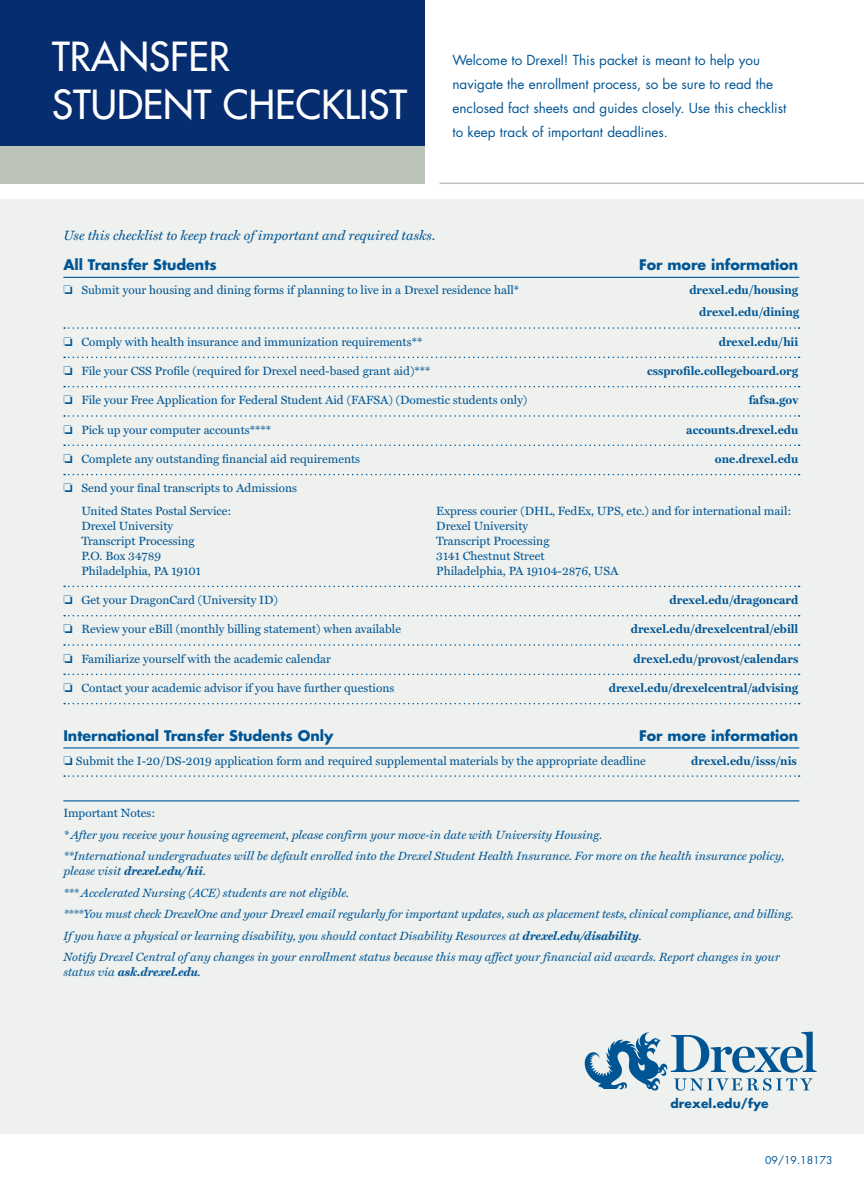
<style>
.page{position:relative;width:864px;height:1188px;background:#fff}
.page>*{position:absolute;margin:0;border:0;box-sizing:border-box;transform-origin:0 0}
.t1{font:500 39px/48px "Futura Std";color:#fff}
.subhead{font:700 14.25px "Futura Std";color:#005595}
._04_Text-1st_Paragra{font:13.5px/24px "Futura Std";color:#005595}
.notes{font:italic 13.5px "Miller Text";color:#005595}
.t2{font:700 12.15px "Futura Std";letter-spacing:.01em;color:#005595}
.notes-2{font:12px/15px "Miller Text";color:#005595}
.notes-3{font:italic 12px/15px "Miller Text";color:#005595}
.t3{font:700 12px "Miller Text";color:#005595}
.Copy{font:10.5px "Futura Std";color:#005595}
.s1{font-weight:700}
</style>
<div class="page">
<div style="left:0;top:200px;width:864px;height:934px;background:#eef1ee"></div>
<svg style="left:585px;top:1032px;width:232px;height:59px"></svg>
<div style="left:0;top:0;width:425px;height:146px;background:#072d71"></div>
<div style="left:0;top:146px;width:425px;height:38px;background:#bbc3b9"></div>
<hr style="left:440px;top:183px;width:424px;height:1px;background:#bbc3b9">
<hr style="left:63px;top:277px;width:736px;height:1px;background:#005595">
<svg style="left:64px;top:327px;width:736px;height:2px"></svg>
<svg style="left:64px;top:357px;width:736px;height:1px"></svg>
<svg style="left:64px;top:386px;width:736px;height:1px"></svg>
<svg style="left:64px;top:415px;width:736px;height:2px"></svg>
<svg style="left:64px;top:445px;width:736px;height:1px"></svg>
<svg style="left:64px;top:474px;width:736px;height:1px"></svg>
<svg style="left:64px;top:586px;width:736px;height:1px"></svg>
<svg style="left:64px;top:615px;width:736px;height:1px"></svg>
<svg style="left:64px;top:644px;width:736px;height:2px"></svg>
<svg style="left:64px;top:674px;width:736px;height:1px"></svg>
<svg style="left:64px;top:703px;width:736px;height:1px"></svg>
<hr style="left:63px;top:747px;width:736px;height:2px;background:#005595">
<svg style="left:64px;top:775px;width:736px;height:2px"></svg>
<hr style="left:63px;top:800px;width:736px;height:1px;background:#005595">
<p class="t1" style="left:52px;top:33px;width:357px">TRANSFER<br>STUDENT CHECKLIST</p>
<p class="_04_Text-1st_Paragra" style="left:453px;top:48px;width:335px">Welcome to Drexel! This packet is meant to help you navigate the enrollment process, so be sure to read the enclosed fact sheets and guides closely. Use this checklist to keep track of important deadlines.</p>
<p class="notes" style="left:63px;top:227px;width:373px">Use this checklist to keep track of important and required tasks.</p>
<p class="subhead" style="left:63px;top:255px;width:155px">All Transfer Students</p>
<p class="subhead" style="left:639px;top:255px;width:161px">For more information</p>
<p class="notes-2" style="left:63px;top:283px;width:457px">□ Submit your housing and dining forms if planning to live in a Drexel residence hall*</p>
<p class="t3" style="left:689px;top:283px;width:111px">drexel.edu/housing</p>
<p class="t3" style="left:699px;top:305px;width:102px">drexel.edu/dining</p>
<p class="notes-2" style="left:63px;top:334px;width:360px">□ Comply with health insurance and immunization requirements**</p>
<p class="t3" style="left:719px;top:335px;width:81px">drexel.edu/hii</p>
<p class="notes-2" style="left:63px;top:364px;width:368px">□ File your CSS Profile (required for Drexel need-based grant aid)***</p>
<p class="t3" style="left:647px;top:364px;width:153px">cssprofile.collegeboard.org</p>
<p class="notes-2" style="left:63px;top:393px;width:466px">□ File your Free Application for Federal Student Aid (FAFSA) (Domestic students only)</p>
<p class="t3" style="left:749px;top:393px;width:51px">fafsa.gov</p>
<p class="notes-2" style="left:63px;top:422px;width:209px">□ Pick up your computer accounts****</p>
<p class="t3" style="left:686px;top:423px;width:114px">accounts.drexel.edu</p>
<p class="notes-2" style="left:63px;top:452px;width:298px">□ Complete any outstanding financial aid requirements</p>
<p class="t3" style="left:715px;top:452px;width:85px">one.drexel.edu</p>
<p class="notes-2" style="left:81px;top:477px;width:217px;line-height:22.5px;text-indent:-18px">□ Send your final transcripts to Admissions<br>United States Postal Service:</p>
<p class="notes-2" style="left:81px;top:519px;width:121px">Drexel University<br>Transcript Processing<br>P.O. Box 34789<br>Philadelphia, PA 19101</p>
<p class="notes-2" style="left:63px;top:593px;width:216px">□ Get your DragonCard (University ID)</p>
<p class="t3" style="left:670px;top:593px;width:130px">drexel.edu/dragoncard</p>
<p class="notes-2" style="left:63px;top:622px;width:339px">□ Review your eBill (monthly billing statement) when available</p>
<p class="t3" style="left:631px;top:622px;width:169px">drexel.edu/drexelcentral/ebill</p>
<p class="notes-2" style="left:63px;top:651px;width:269px">□ Familiarize yourself with the academic calendar</p>
<p class="t3" style="left:634px;top:652px;width:166px">drexel.edu/provost/calendars</p>
<p class="notes-2" style="left:63px;top:681px;width:333px">□ Contact your academic advisor if you have further questions</p>
<p class="t3" style="left:609px;top:681px;width:191px">drexel.edu/drexelcentral/advising</p>
<p class="subhead" style="left:63px;top:726px;width:272px">International Transfer Students Only</p>
<p class="subhead" style="left:639px;top:726px;width:161px">For more information</p>
<p class="notes-2" style="left:63px;top:753px;width:584px">□ Submit the I-20/DS-2019 application form and required supplemental materials by the appropriate deadline</p>
<p class="t3" style="left:691px;top:754px;width:107px">drexel.edu/isss/nis</p>
<p class="notes-2" style="left:436px;top:504px;width:357px">Express courier (DHL, FedEx, UPS, etc.) and for international mail:<br>Drexel University<br>Transcript Processing<br>3141 Chestnut Street<br>Philadelphia, PA 19104-2876, USA</p>
<p class="notes-2" style="left:63px;top:806px;width:94px">Important Notes:</p>
<p class="notes-3" style="left:63px;top:828px;width:541px">* After you receive your housing agreement, please confirm your move-in date with University Housing.</p>
<p class="notes-3" style="left:63px;top:849px;width:722px">**International undergraduates will be default enrolled into the Drexel Student Health Insurance. For more on the health insurance policy, please visit <span class="s1">drexel.edu/hii</span>.</p>
<p class="notes-3" style="left:63px;top:886px;width:287px">*** Accelerated Nursing (ACE) students are not eligible.</p>
<p class="notes-3" style="left:63px;top:907px;width:732px">****You must check DrexelOne and your Drexel email regularly for important updates, such as placement tests, clinical compliance, and billing.</p>
<p class="notes-3" style="left:63px;top:929px;width:580px">If you have a physical or learning disability, you should contact Disability Resources at <span class="s1">drexel.edu/disability</span>.</p>
<p class="notes-3" style="left:63px;top:950px;width:718px">Notify Drexel Central of any changes in your enrollment status because this may affect your financial aid awards. Report changes in your status via <span class="s1">ask.drexel.edu</span>.</p>
<p class="t2" style="left:670px;top:1096px;width:100px">drexel.edu/fye</p>
<p class="Copy" style="left:765px;top:1154px;width:69px">09/19.18173</p>
</div>
